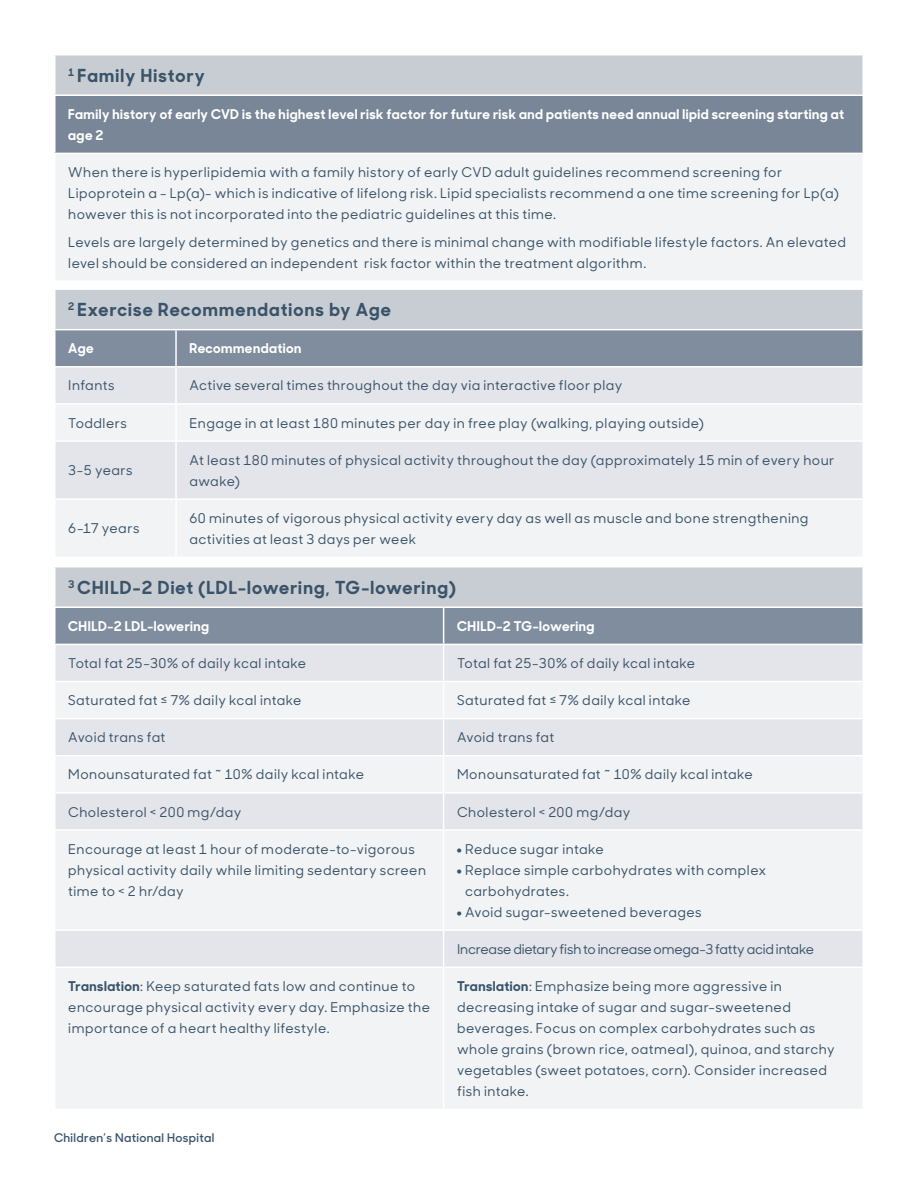
<style>
.page{position:relative;width:918px;height:1188px;background:#fff}
.page>*{position:absolute;margin:0;border:0;box-sizing:border-box;transform-origin:0 0}
.t1{font:700 18px "Sharp Sans Display No 1";letter-spacing:.065em;color:#395369}
.t2{font:500 13.5px/21px "Sharp Sans Display No 1";letter-spacing:.035em;color:#395369}
.t3{font:700 13.5px/21px "Sharp Sans Display No 1";letter-spacing:.035em;color:#fff}
.t4{font:500 13.5px "Sharp Sans Display No 1";letter-spacing:-.01em;color:#395369}
.t5{font:600 12px "Sharp Sans Display No 1";letter-spacing:.03em;color:#395369}
.s1{font-weight:900}
.s2{font-weight:700}
</style>
<div class="page">
<div style="left:55px;top:55px;width:808px;height:40px;background:#c8ccd3"></div>
<div style="left:55px;top:95px;width:808px;height:58px;background:#788697"></div>
<div style="left:55px;top:153px;width:808px;height:128px;background:#f1f3f5"></div>
<hr style="left:54px;top:54px;width:810px;height:2px;background:#fff">
<hr style="left:862px;top:56px;width:2px;height:38px;background:#fff">
<hr style="left:862px;top:96px;width:2px;height:57px;background:#fff">
<hr style="left:862px;top:154px;width:2px;height:126px;background:#fff">
<hr style="left:54px;top:56px;width:2px;height:38px;background:#fff">
<hr style="left:54px;top:94px;width:810px;height:2px;background:#fff">
<hr style="left:54px;top:96px;width:2px;height:57px;background:#fff">
<hr style="left:54px;top:153px;width:810px;height:1px;background:#fff">
<hr style="left:54px;top:154px;width:2px;height:126px;background:#fff">
<hr style="left:54px;top:280px;width:810px;height:2px;background:#fff">
<div style="left:55px;top:289px;width:808px;height:41px;background:#c8ccd3"></div>
<div style="left:56px;top:330px;width:806px;height:36px;background:#808d9f"></div>
<div style="left:56px;top:368px;width:806px;height:35px;background:#e4e5ea"></div>
<svg style="left:56px;top:405px;width:806px;height:151px;fill:#f1f3f5"></svg>
<hr style="left:54px;top:288px;width:122px;height:2px;background:#fff">
<hr style="left:176px;top:288px;width:688px;height:2px;background:#fff">
<hr style="left:862px;top:290px;width:2px;height:39px;background:#fff">
<hr style="left:54px;top:290px;width:2px;height:39px;background:#fff">
<hr style="left:54px;top:329px;width:122px;height:1px;background:#fff">
<hr style="left:176px;top:329px;width:688px;height:1px;background:#fff">
<hr style="left:54px;top:440px;width:122px;height:2px;background:#fff">
<hr style="left:176px;top:440px;width:688px;height:2px;background:#fff">
<hr style="left:54px;top:498px;width:122px;height:2px;background:#fff">
<hr style="left:176px;top:498px;width:688px;height:2px;background:#fff">
<hr style="left:175px;top:330px;width:2px;height:36px;background:#fff">
<hr style="left:175px;top:368px;width:2px;height:35px;background:#fff">
<hr style="left:175px;top:405px;width:2px;height:35px;background:#fff">
<hr style="left:175px;top:442px;width:2px;height:56px;background:#fff">
<hr style="left:175px;top:500px;width:2px;height:57px;background:#fff">
<div style="left:55px;top:567px;width:808px;height:40px;background:#c8ccd3"></div>
<div style="left:56px;top:608px;width:806px;height:36px;background:#808d9f"></div>
<div style="left:56px;top:645px;width:806px;height:36px;background:#e4e5ea"></div>
<svg style="left:56px;top:682px;width:806px;height:426px;fill:#f1f3f5"></svg>
<hr style="left:54px;top:566px;width:390px;height:2px;background:#fff">
<hr style="left:444px;top:566px;width:420px;height:2px;background:#fff">
<hr style="left:862px;top:568px;width:2px;height:39px;background:#fff">
<hr style="left:54px;top:568px;width:2px;height:39px;background:#fff">
<hr style="left:54px;top:718px;width:390px;height:1px;background:#fff">
<hr style="left:444px;top:718px;width:420px;height:1px;background:#fff">
<hr style="left:54px;top:755px;width:390px;height:2px;background:#fff">
<hr style="left:444px;top:755px;width:420px;height:2px;background:#fff">
<hr style="left:54px;top:792px;width:390px;height:2px;background:#fff">
<hr style="left:444px;top:792px;width:420px;height:2px;background:#fff">
<hr style="left:54px;top:829px;width:390px;height:2px;background:#fff">
<hr style="left:444px;top:829px;width:420px;height:2px;background:#fff">
<hr style="left:54px;top:929px;width:390px;height:2px;background:#fff">
<hr style="left:444px;top:929px;width:420px;height:2px;background:#fff">
<hr style="left:54px;top:967px;width:390px;height:1px;background:#fff">
<hr style="left:444px;top:967px;width:420px;height:1px;background:#fff">
<hr style="left:443px;top:608px;width:1px;height:36px;background:#fff">
<hr style="left:443px;top:645px;width:1px;height:36px;background:#fff">
<hr style="left:443px;top:682px;width:1px;height:36px;background:#fff">
<hr style="left:443px;top:719px;width:1px;height:36px;background:#fff">
<hr style="left:443px;top:757px;width:1px;height:35px;background:#fff">
<hr style="left:443px;top:794px;width:1px;height:35px;background:#fff">
<hr style="left:443px;top:831px;width:1px;height:98px;background:#fff">
<hr style="left:443px;top:931px;width:1px;height:36px;background:#fff">
<hr style="left:443px;top:968px;width:1px;height:141px;background:#fff">
<h1 class="t1" style="left:68px;top:60px;width:138px"><sup>1</sup> Family History</h1>
<p class="t3" style="left:68px;top:102px;width:777px">Family history of early CVD is the highest level risk factor for future risk and patients need annual lipid screening starting at age 2</p>
<p class="t2" style="left:68px;top:161px;width:772px">When there is hyperlipidemia with a family history of early CVD adult guidelines recommend screening for<br>Lipoprotein a - Lp(a)- which is indicative of lifelong risk. Lipid specialists recommend a one time screening for Lp(a) however this is not incorporated into the pediatric guidelines at this time.</p>
<p class="t2" style="left:68px;top:231px;width:779px">Levels are largely determined by genetics and there is minimal change with modifiable lifestyle factors. An elevated level should be considered an independent risk factor within the treatment algorithm.</p>
<h1 class="t1" style="left:68px;top:295px;width:324px"><sup>2</sup> Exercise Recommendations by Age</h1>
<p class="t3" style="left:68px;top:337px;width:27px">Age</p>
<p class="t3" style="left:190px;top:337px;width:113px">Recommendation</p>
<p class="t2" style="left:68px;top:374px;width:48px">Infants</p>
<p class="t2" style="left:190px;top:374px;width:434px">Active several times throughout the day via interactive floor play</p>
<p class="t2" style="left:68px;top:412px;width:60px">Toddlers</p>
<p class="t2" style="left:190px;top:412px;width:516px">Engage in at least 180 minutes per day in free play (walking, playing outside)</p>
<p class="t2" style="left:68px;top:459px;width:66px">3-5 years</p>
<p class="t2" style="left:190px;top:449px;width:647px">At least 180 minutes of physical activity throughout the day (approximately 15 min of every hour awake)</p>
<p class="t2" style="left:68px;top:517px;width:73px">6-17 years</p>
<p class="t2" style="left:190px;top:507px;width:621px">60 minutes of vigorous physical activity every day as well as muscle and bone strengthening activities at least 3 days per week</p>
<h1 class="t1" style="left:68px;top:572px;width:389px"><sup>3</sup> CHILD-2 Diet (LDL-lowering, TG-lowering)</h1>
<p class="t3" style="left:68px;top:614px;width:142px">CHILD-2 LDL-lowering</p>
<p class="t3" style="left:457px;top:614px;width:139px">CHILD-2 TG-lowering</p>
<p class="t2" style="left:68px;top:652px;width:239px">Total fat 25-30% of daily kcal intake</p>
<p class="t2" style="left:457px;top:652px;width:239px">Total fat 25-30% of daily kcal intake</p>
<p class="t2" style="left:68px;top:689px;width:235px">Saturated fat ≤ 7% daily kcal intake</p>
<p class="t2" style="left:457px;top:689px;width:235px">Saturated fat ≤ 7% daily kcal intake</p>
<p class="t2" style="left:68px;top:726px;width:99px">Avoid trans fat</p>
<p class="t2" style="left:457px;top:726px;width:99px">Avoid trans fat</p>
<p class="t2" style="left:68px;top:763px;width:297px">Monounsaturated fat ~ 10% daily kcal intake</p>
<p class="t2" style="left:457px;top:763px;width:297px">Monounsaturated fat ~ 10% daily kcal intake</p>
<p class="t2" style="left:68px;top:801px;width:175px">Cholesterol &lt; 200 mg/day</p>
<p class="t2" style="left:457px;top:801px;width:175px">Cholesterol &lt; 200 mg/day</p>
<p class="t2" style="left:68px;top:838px;width:359px">Encourage at least 1 hour of moderate-to-vigorous physical activity daily while limiting sedentary screen time to &lt; 2 hr/day</p>
<p class="t2" style="left:457px;top:838px;width:148px"><span class="s1">•</span> Reduce sugar intake</p>
<p class="t2" style="left:465px;top:859px;width:302px;text-indent:-8px"><span class="s1">•</span> Replace simple carbohydrates with complex carbohydrates.</p>
<p class="t2" style="left:457px;top:901px;width:246px"><span class="s1">•</span> Avoid sugar-sweetened beverages</p>
<p class="t4" style="left:457px;top:939px;width:358px">Increase dietary fish to increase omega-3 fatty acid intake</p>
<p class="t2" style="left:68px;top:975px;width:363px"><span class="s2">Translation</span>: Keep saturated fats low and continue to encourage physical activity every day. Emphasize the importance of a heart healthy lifestyle.</p>
<p class="t2" style="left:457px;top:975px;width:379px"><span class="s2">Translation</span>: Emphasize being more aggressive in decreasing intake of sugar and sugar-sweetened beverages. Focus on complex carbohydrates such as whole grains (brown rice, oatmeal), quinoa, and starchy vegetables (sweet potatoes, corn). Consider increased fish intake.</p>
<p class="t5" style="left:54px;top:1128px;width:162px">Children’s National Hospital</p>
</div>
